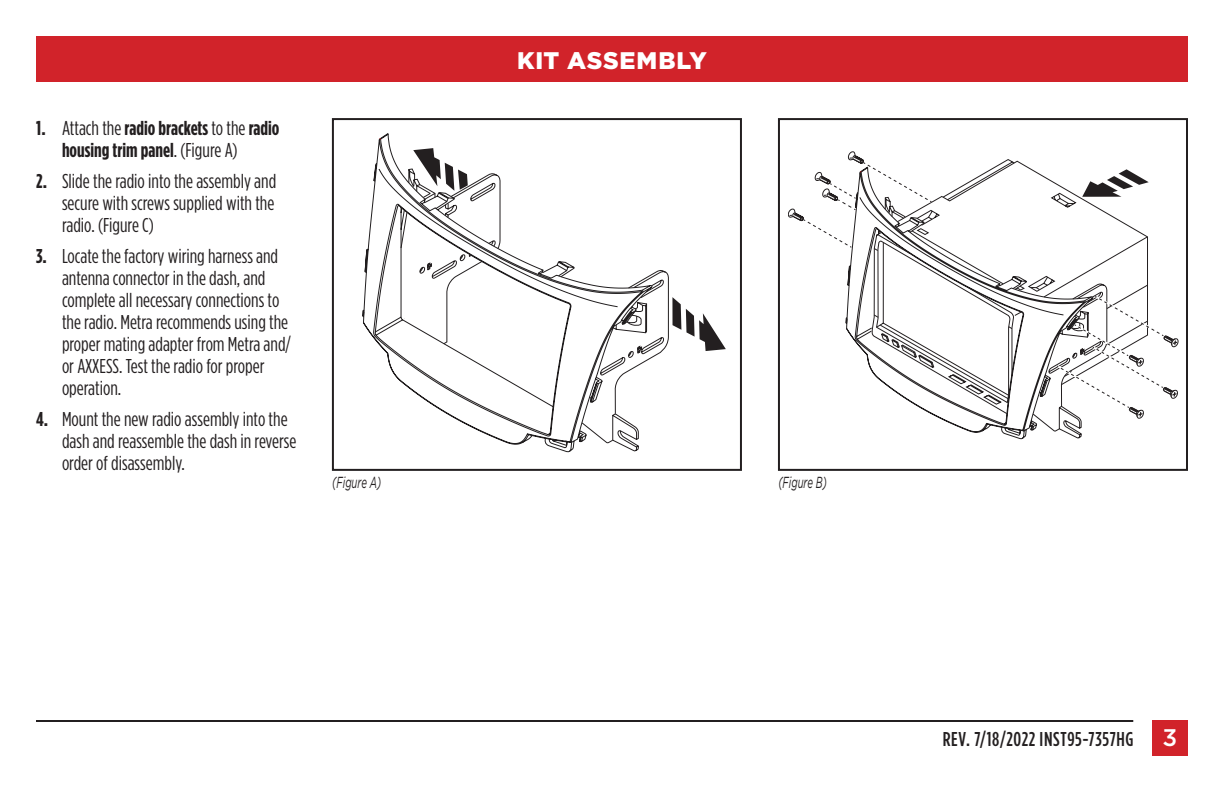
<style>
.page{position:relative;width:1224px;height:792px;background:#fff}
.page>*{position:absolute;margin:0;border:0;box-sizing:border-box;transform-origin:0 0}
.t1{font:900 24px "Gotham";letter-spacing:.03em;color:#fff}
.t2{font:20px/22px "Gotham Condensed";color:#231f20}
.t3{font:700 20px/22px "Gotham Condensed";color:#231f20}
.t4{font:500 20px "Gotham Condensed";letter-spacing:.03em;color:#231f20}
.t5{font:italic 16px "Gotham";color:#231f20;scale:.6 1}
.s1{font-weight:400}
.s2{font-weight:700}
.s3{font-family:"Gotham";font-size:24px;color:#fff}
</style>
<div class="page">
<div style="left:36px;top:36px;width:1152px;height:45px;background:#d1232a"></div>
<hr style="left:36px;top:720px;width:1097px;height:2px;background:#231f20">
<div style="left:1152px;top:720px;width:36px;height:36px;background:#d1232a"></div>
<svg style="left:363px;top:133px;width:37px;height:248px"></svg>
<svg style="left:400px;top:168px;width:239px;height:284px"></svg>
<svg style="left:413px;top:148px;width:162px;height:130px"></svg>
<svg style="left:581px;top:270px;width:145px;height:174px"></svg>
<div style="left:332px;top:118px;width:410px;height:353px;border:2px solid #231f20"></div>
<svg style="left:788px;top:152px;width:390px;height:280px"></svg>
<div style="left:778px;top:118px;width:410px;height:353px;border:2px solid #231f20"></div>
<p class="t3" style="left:62px;top:116px;width:219px;text-indent:-26px">1. <span class="s1">Attach the</span> radio brackets <span class="s1">to the</span> radio housing trim panel<span class="s1">. (Figure A)</span></p>
<p class="t2" style="left:62px;top:170px;width:216px;text-align:justify;text-indent:-26px"><span class="s2">2.</span> Slide the radio into the assembly and secure with screws supplied with the radio. (Figure C)</p>
<p class="t2" style="left:62px;top:245px;width:231px;text-indent:-26px"><span class="s2">3.</span> Locate the factory wiring harness and antenna connector in the dash, and complete all necessary connections to the radio. Metra recommends using the proper mating adapter from Metra and/ or AXXESS. Test the radio for proper operation.</p>
<p class="t2" style="left:62px;top:408px;width:236px;text-indent:-26px"><span class="s2">4.</span> Mount the new radio assembly into the dash and reassemble the dash in reverse order of disassembly.</p>
<p class="t1" style="left:517px;top:47px;width:191px">KIT ASSEMBLY</p>
<p class="t5" style="left:332px;top:473px;width:83px">(Figure A)</p>
<p class="t5" style="left:778px;top:473px;width:83px">(Figure B)</p>
<p class="t4" style="left:943px;top:728px;width:236px">REV. 7/18/2022 INST95-7357HG <span class="s3">3</span></p>
</div>
